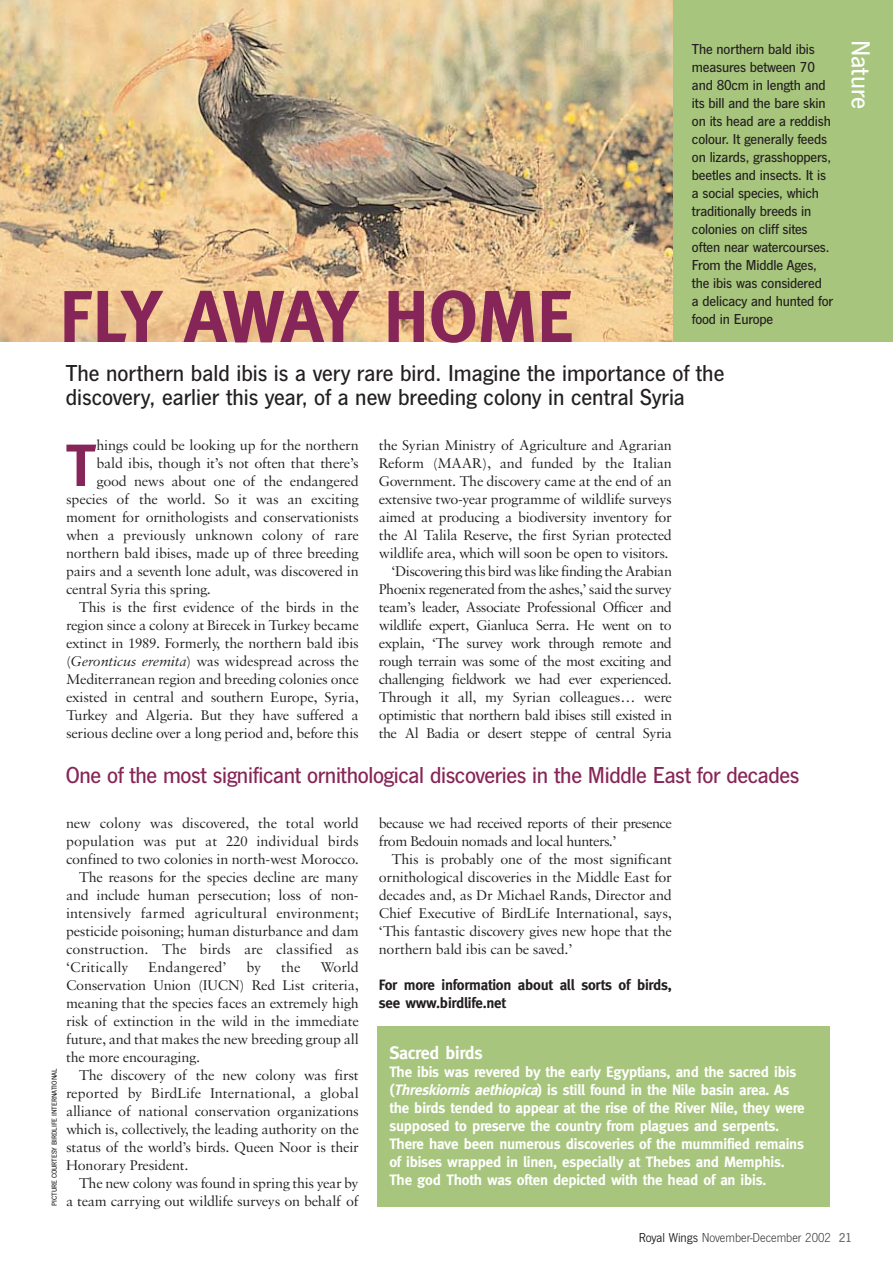
<style>
.page{position:relative;width:893px;height:1263px;background:#fff}
.page>*{position:absolute;margin:0;border:0;box-sizing:border-box;transform-origin:0 0}
.t1{font:700 73.5px "Meta";letter-spacing:-.03em;color:#862557}
.t2{font:700 59.55px "Meta";color:#862557}
.t3{font:500 27px "News Got T";color:#fff}
.t4{font:500 24px/24px "News Got T";color:#231f20}
.t5{font:500 24px "News Got T";letter-spacing:-.015em;color:#862557}
.t6{font:700 18px "Meta";letter-spacing:-.015em;color:#fff}
.t7{font:15px/18px "Sabon";letter-spacing:-.015em;color:#231f20;text-align:justify}
.t8{font:15px/18px "Sabon";letter-spacing:-.035em;color:#231f20;text-align:right}
.t9{font:700 15px/18px "Meta";letter-spacing:-.015em;color:#fff}
.t10{font:500 15px/18px "News Got T";letter-spacing:-.01em;color:#231f20}
.t11{font:15px "Sabon";letter-spacing:.005em;color:#231f20}
.t12{font:700 15px/18px "Meta";letter-spacing:-.015em;color:#231f20}
.t13{font:13.5px "News Got T Ligh";color:#231f20}
.t14{font:500 7.5px "News Got T";color:#231f20}
.s1{font-style:italic}
.s2{font-family:"News Got T"}
.s3{font-family:"News Got T";font-weight:500;color:#6c6e70}
</style>
<div class="page">
<img style="left:1px;top:0;width:672px;height:342px">
<div style="left:377px;top:1026px;width:453px;height:180px;background:#a7c57d"></div>
<div style="left:673px;top:0;width:219px;height:342px;background:#a7c57d"></div>
<h1 class="t1" style="left:59px;top:289px;width:516px">FLY AWAY HOME</h1>
<p class="t10" style="left:692px;top:41px;width:143px">The northern bald ibis measures between 70 and 80cm in length and its bill and the bare skin on its head are a reddish colour. It generally feeds on lizards, grasshoppers, beetles and insects. It is a social species, which traditionally breeds in colonies on cliff sites often near watercourses.<br>From the Middle Ages, the ibis was considered<br>a delicacy and hunted for food in Europe</p>
<h3 class="t4" style="left:66px;top:363px;width:660px">The northern bald ibis is a very rare bird. Imagine the importance of the discovery, earlier this year, of a new breeding colony in central Syria</h3>
<p class="t8" style="left:379px;top:437px;width:294px">the Syrian Ministry of Agriculture and Agrarian Reform (MAAR), and funded by the Italian Government. The discovery came at the end of an extensive two-year programme of wildlife surveys aimed at producing a biodiversity inventory for the Al Talila Reserve, the first Syrian protected wildlife area, which will soon be open to visitors. ‘Discovering this bird was like finding the Arabian Phoenix regenerated from the ashes,’ said the survey team’s leader, Associate Professional Officer and wildlife expert, Gianluca Serra. He went on to explain, ‘The survey work through remote and rough terrain was some of the most exciting and challenging fieldwork we had ever experienced.<br>Through it all, my Syrian colleagues… were optimistic that northern bald ibises still existed in the Al Badia or desert steppe of central Syria</p>
<h2 class="t2" style="left:66px;top:443px;width:31px">T</h2>
<p class="t7" style="left:96px;top:437px;width:264px">hings could be looking up for the northern</p>
<p class="t7" style="left:96px;top:455px;width:264px">bald ibis, though it’s not often that there’s</p>
<p class="t7" style="left:96px;top:473px;width:264px">good news about one of the endangered</p>
<p class="t7" style="left:66px;top:491px;width:294px">species of the world. So it was an exciting</p>
<p class="t7" style="left:66px;top:509px;width:294px">moment for ornithologists and conservationists</p>
<p class="t7" style="left:66px;top:527px;width:294px">when a previously unknown colony of rare</p>
<p class="t7" style="left:66px;top:545px;width:294px">northern bald ibises, made up of three breeding</p>
<p class="t7" style="left:66px;top:563px;width:294px">pairs and a seventh lone adult, was discovered in</p>
<p class="t7" style="left:66px;top:581px;width:146px">central Syria this spring.</p>
<p class="t7" style="left:79px;top:599px;width:281px">This is the first evidence of the birds in the</p>
<p class="t7" style="left:66px;top:617px;width:294px">region since a colony at Birecek in Turkey became</p>
<p class="t7" style="left:66px;top:635px;width:294px">extinct in 1989. Formerly, the northern bald ibis</p>
<p class="t7" style="left:66px;top:653px;width:294px">(<span class="s1">Geronticus eremita</span>) was widespread across the</p>
<p class="t7" style="left:66px;top:671px;width:294px">Mediterranean region and breeding colonies once</p>
<p class="t7" style="left:66px;top:689px;width:294px">existed in central and southern Europe, Syria,</p>
<p class="t7" style="left:66px;top:707px;width:294px">Turkey and Algeria. But they have suffered a</p>
<p class="t7" style="left:66px;top:725px;width:294px">serious decline over a long period and, before this</p>
<h3 class="t5" style="left:66px;top:767px;width:735px">One of the most significant ornithological discoveries in the Middle East for decades</h3>
<p class="t14" style="left:52px;top:1206px;width:139px;rotate:-90deg">PICTURE COURTESY BIRDLIFE INTERNATIONAL</p>
<p class="t7" style="left:66px;top:815px;width:294px">new colony was discovered, the total world</p>
<p class="t7" style="left:66px;top:833px;width:294px">population was put at 220 individual birds</p>
<p class="t7" style="left:66px;top:851px;width:294px">confined to two colonies in north-west Morocco.</p>
<p class="t7" style="left:79px;top:869px;width:281px">The reasons for the species decline are many</p>
<p class="t7" style="left:66px;top:887px;width:294px">and include human persecution; loss of non-</p>
<p class="t11" style="left:66px;top:907px;width:294px">intensively farmed agricultural environment;</p>
<p class="t7" style="left:66px;top:923px;width:294px">pesticide poisoning; human disturbance and dam</p>
<p class="t11" style="left:66px;top:943px;width:294px">construction. The birds are classified as</p>
<p class="t11" style="left:66px;top:961px;width:64px">‘Critically</p>
<p class="t11" style="left:149px;top:961px;width:80px">Endangered’</p>
<p class="t7" style="left:246px;top:959px;width:16px">by</p>
<p class="t7" style="left:281px;top:959px;width:21px">the</p>
<p class="t7" style="left:66px;top:959px;width:294px;text-indent:254px">World Conservation Union (IUCN) Red List criteria, meaning that the species faces an extremely high risk of extinction in the wild in the immediate future, and that makes the new breeding group all the more encouraging.</p>
<p class="t7" style="left:66px;top:1067px;width:294px;text-indent:13px">The discovery of the new colony was first reported by BirdLife International, a global alliance of national conservation organizations which is, collectively, the leading authority on the status of the world’s birds. Queen Noor is their Honorary President.</p>
<p class="t7" style="left:66px;top:1175px;width:294px;text-align:right">The new colony was found in spring this year by<br>a team carrying out wildlife surveys on behalf of</p>
<p class="t8" style="left:379px;top:815px;width:294px;text-align:left">because we had received reports of their presence from Bedouin nomads and local hunters.’</p>
<p class="t7" style="left:379px;top:851px;width:294px;text-indent:13px">This is probably one of the most significant ornithological discoveries in the Middle East for decades and, as Dr Michael Rands, Director and Chief Executive of BirdLife International, says, ‘This fantastic discovery gives new hope that the northern bald ibis can be saved.’</p>
<p class="t12" style="left:379px;top:977px;width:294px">For more information about all sorts of birds, see www.birdlife.net</p>
<p class="t6" style="left:389px;top:1046px;width:95px">Sacred birds</p>
<p class="t9" style="left:389px;top:1064px;width:417px">The ibis was revered by the early Egyptians, and the sacred ibis (<span class="s1">Threskiornis aethiopica</span>) is still found in the Nile basin area. As the birds tended to appear at the rise of the River Nile, they were supposed to preserve the country from plagues and serpents.<br>There have been numerous discoveries of the mummified remains of ibises wrapped in linen, especially at Thebes and Memphis.<br>The god Thoth was often depicted with the head of an ibis.</p>
<h3 class="t3" style="left:869px;top:40px;width:70px;rotate:90deg">Nature</h3>
<p class="t13" style="left:639px;top:1233px;width:214px"><span class="s2">Royal Wings</span> November-December 2002 <span class="s3">21</span></p>
</div>
